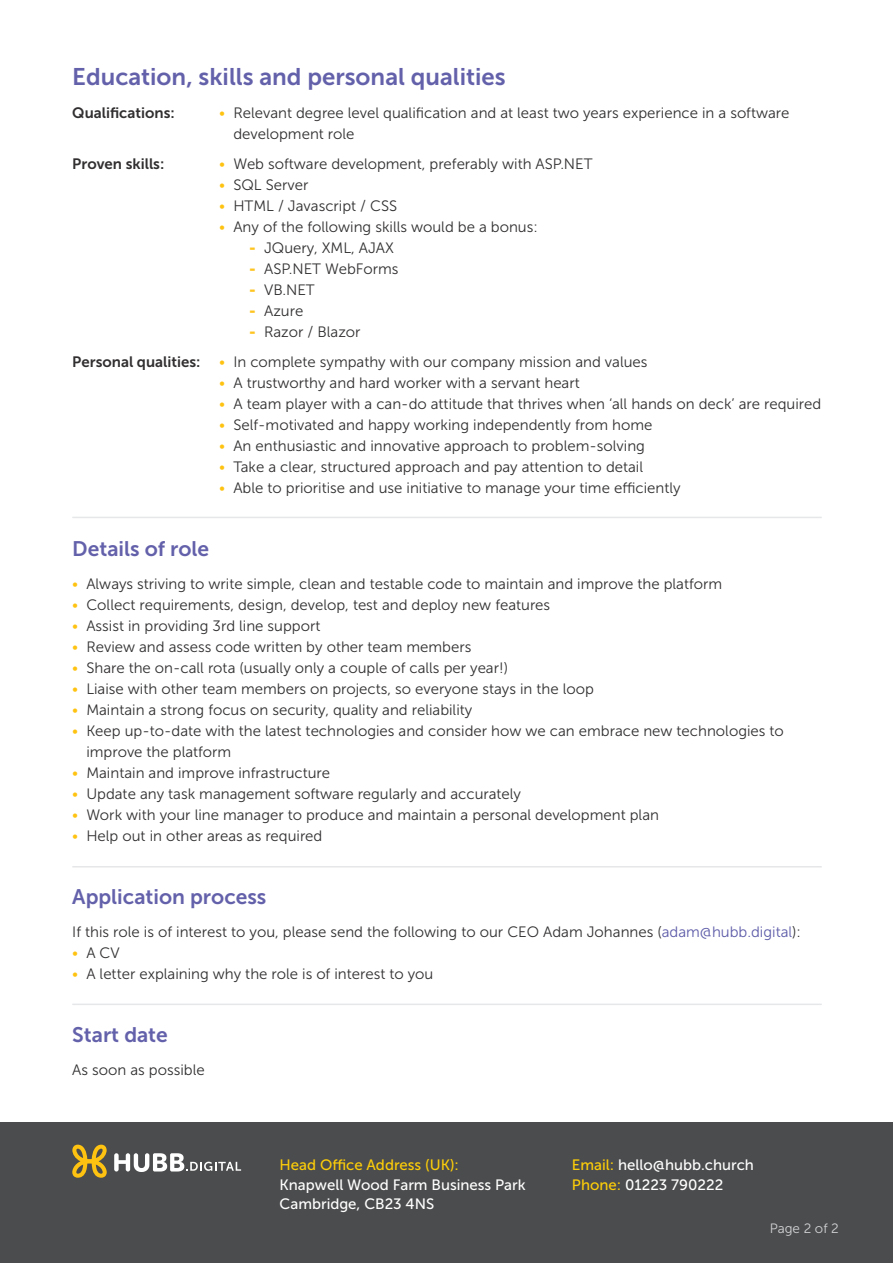
<style>
.page{position:relative;width:893px;height:1263px;background:#fff}
.page>*{position:absolute;margin:0;border:0;box-sizing:border-box;transform-origin:0 0}
.t1{font:24px "Museo Sans 700";color:#6461ab}
.t2{font:21px "Museo Sans 700";color:#6461ab}
.t3{font:15px/21px "Museo Sans 300";color:#312f30}
.t4{font:15px "Museo Sans 500";color:#fff}
.t5{font:15px "Museo Sans 700";color:#312f30}
.t6{font:15px "Museo Sans 500";color:#fece08}
.t7{font:13.5px "Museo Sans 300";color:#d1d2d4}
.s1{color:#fec210}
.s2{font-family:"Museo Sans 900";color:#fec41f}
.s3{font-family:"Museo Sans 700"}
.s4{color:#5d5ba8}
.s5{color:#fece08}
</style>
<div class="page">
<div style="left:0;top:1123px;width:893px;height:140px;background:#4b4c4d"></div>
<hr style="left:72px;top:517px;width:750px;height:1px;background:#e6e7e9">
<hr style="left:72px;top:866px;width:750px;height:1px;background:#e6e7e9">
<hr style="left:72px;top:1003px;width:750px;height:2px;background:#e6e7e9">
<svg style="left:72px;top:1144px;width:35px;height:34px"></svg>
<svg style="left:114px;top:1153px;width:127px;height:19px"></svg>
<p class="t1" style="left:72px;top:63px;width:435px">Education, skills and personal qualities</p>
<p class="t5" style="left:72px;top:104px;width:104px">Qualifications:</p>
<p class="t3" style="left:233px;top:102px;width:558px;text-indent:-14px"><span class="s1">•</span> Relevant degree level qualification and at least two years experience in a software development role</p>
<p class="t5" style="left:72px;top:155px;width:94px">Proven skills:</p>
<p class="t3" style="left:219px;top:153px;width:375px"><span class="s1">•</span> Web software development, preferably with ASP.NET</p>
<p class="t3" style="left:219px;top:174px;width:91px"><span class="s1">•</span> SQL Server</p>
<p class="t3" style="left:219px;top:195px;width:179px"><span class="s1">•</span> HTML / Javascript / CSS</p>
<p class="t3" style="left:219px;top:216px;width:320px"><span class="s1">•</span> Any of the following skills would be a bonus:</p>
<p class="t3" style="left:249px;top:237px;width:146px"><span class="s2">-</span> JQuery, XML, AJAX</p>
<p class="t3" style="left:249px;top:258px;width:151px"><span class="s2">-</span> ASP.NET WebForms</p>
<p class="t3" style="left:249px;top:279px;width:67px"><span class="s2">-</span> VB.NET</p>
<p class="t3" style="left:249px;top:300px;width:56px"><span class="s2">-</span> Azure</p>
<p class="t3" style="left:249px;top:321px;width:113px"><span class="s2">-</span> Razor / Blazor</p>
<p class="t3" style="left:72px;top:351px;width:577px"><span class="s3">Personal qualities:</span> <span class="s1">•</span> In complete sympathy with our company mission and values</p>
<p class="t3" style="left:219px;top:372px;width:362px"><span class="s1">•</span> A trustworthy and hard worker with a servant heart</p>
<p class="t3" style="left:219px;top:393px;width:603px"><span class="s1">•</span> A team player with a can-do attitude that thrives when ‘all hands on deck’ are required</p>
<p class="t3" style="left:219px;top:414px;width:435px"><span class="s1">•</span> Self-motivated and happy working independently from home</p>
<p class="t3" style="left:219px;top:435px;width:427px"><span class="s1">•</span> An enthusiastic and innovative approach to problem-solving</p>
<p class="t3" style="left:219px;top:456px;width:425px"><span class="s1">•</span> Take a clear, structured approach and pay attention to detail</p>
<p class="t3" style="left:219px;top:477px;width:463px"><span class="s1">•</span> Able to prioritise and use initiative to manage your time efficiently</p>
<p class="t2" style="left:72px;top:537px;width:138px">Details of role</p>
<p class="t3" style="left:72px;top:573px;width:651px"><span class="s1">•</span> Always striving to write simple, clean and testable code to maintain and improve the platform</p>
<p class="t3" style="left:72px;top:594px;width:479px"><span class="s1">•</span> Collect requirements, design, develop, test and deploy new features</p>
<p class="t3" style="left:72px;top:615px;width:250px"><span class="s1">•</span> Assist in providing 3rd line support</p>
<p class="t3" style="left:72px;top:636px;width:401px"><span class="s1">•</span> Review and assess code written by other team members</p>
<p class="t3" style="left:72px;top:657px;width:437px"><span class="s1">•</span> Share the on-call rota (usually only a couple of calls per year!)</p>
<p class="t3" style="left:72px;top:678px;width:523px"><span class="s1">•</span> Liaise with other team members on projects, so everyone stays in the loop</p>
<p class="t3" style="left:72px;top:699px;width:402px"><span class="s1">•</span> Maintain a strong focus on security, quality and reliability</p>
<p class="t3" style="left:86px;top:720px;width:699px;text-indent:-14px"><span class="s1">•</span> Keep up-to-date with the latest technologies and consider how we can embrace new technologies to improve the platform</p>
<p class="t3" style="left:72px;top:762px;width:259px"><span class="s1">•</span> Maintain and improve infrastructure</p>
<p class="t3" style="left:72px;top:783px;width:450px"><span class="s1">•</span> Update any task management software regularly and accurately</p>
<p class="t3" style="left:72px;top:804px;width:588px"><span class="s1">•</span> Work with your line manager to produce and maintain a personal development plan</p>
<p class="t3" style="left:72px;top:825px;width:252px"><span class="s1">•</span> Help out in other areas as required</p>
<p class="t2" style="left:72px;top:885px;width:196px">Application process</p>
<p class="t3" style="left:72px;top:921px;width:730px">If this role is of interest to you, please send the following to our CEO Adam Johannes (<span class="s4">adam@hubb.digital</span>):</p>
<p class="t3" style="left:72px;top:942px;width:49px"><span class="s1">•</span> A CV</p>
<p class="t3" style="left:72px;top:963px;width:363px"><span class="s1">•</span> A letter explaining why the role is of interest to you</p>
<p class="t2" style="left:72px;top:1023px;width:97px">Start date</p>
<p class="t3" style="left:72px;top:1059px;width:134px">As soon as possible</p>
<p class="t6" style="left:280px;top:1157px;width:181px">Head Office Address (UK):</p>
<p class="t4" style="left:280px;top:1176px;width:248px">Knapwell Wood Farm Business Park</p>
<p class="t4" style="left:280px;top:1196px;width:156px">Cambridge, CB23 4NS</p>
<p class="t4" style="left:572px;top:1157px;width:184px"><span class="s5">Email:</span> hello@hubb.church</p>
<p class="t4" style="left:572px;top:1176px;width:153px"><span class="s5">Phone:</span> 01223 790222</p>
<p class="t7" style="left:770px;top:1221px;width:71px">Page 2 of 2</p>
</div>
